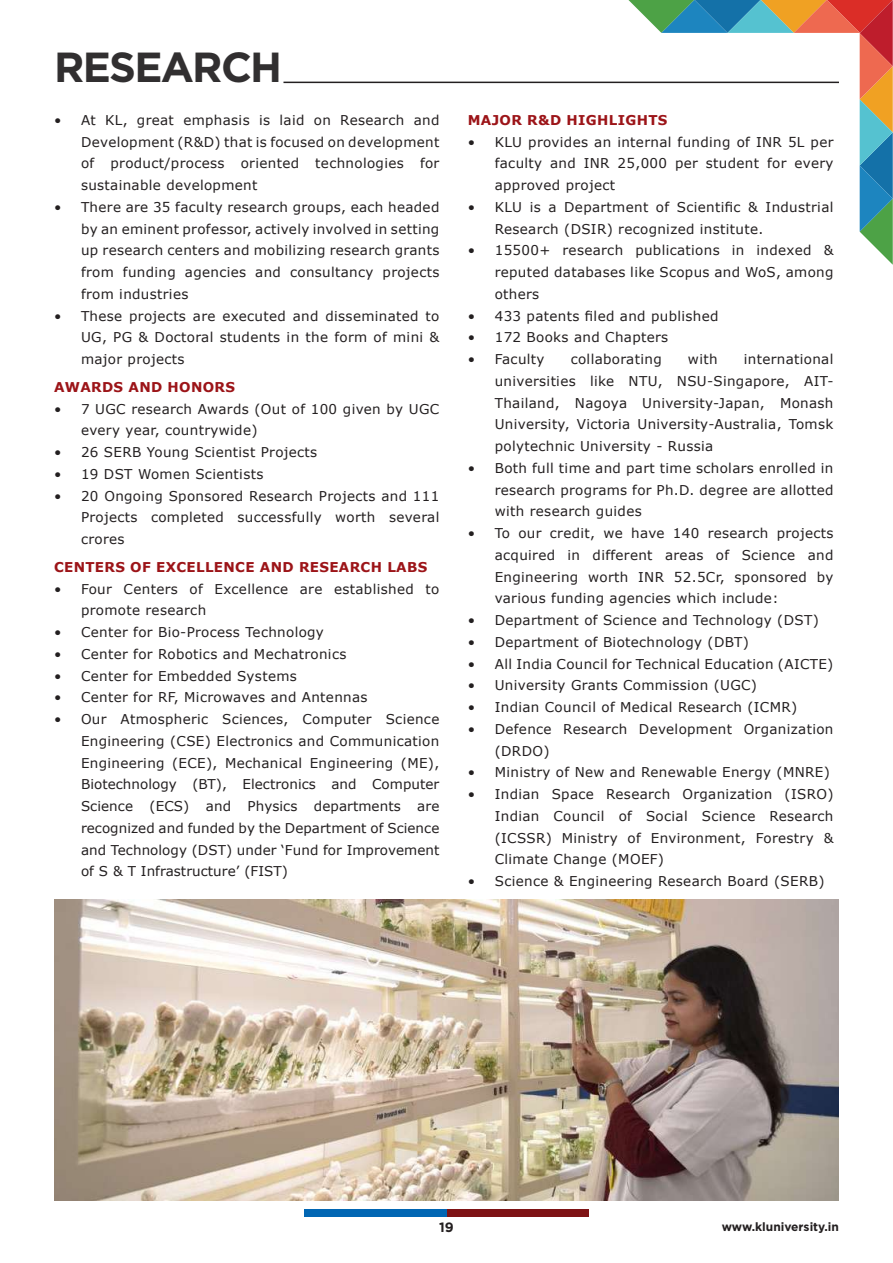
<style>
.page{position:relative;width:893px;height:1263px;background:#fff}
.page>*{position:absolute;margin:0;border:0;box-sizing:border-box;transform-origin:0 0}
.t1{font:700 42px "Gotham";letter-spacing:-.04em;color:#312f30}
.t2{font:13.5px/21.8px "Verdana";letter-spacing:.025em;color:#231f20;text-align:justify}
.t3{font:700 13.5px "Verdana";letter-spacing:.025em;color:#9c1418}
.t4{font:700 13.5px "Gotham";color:#231f20}
.t5{font:700 12px "Gotham";color:#231f20}
</style>
<div class="page">
<svg style="left:628px;top:0;width:265px;height:265px"></svg>
<div style="left:446px;top:1209px;width:143px;height:8px;background:#7e1315"></div>
<hr style="left:283px;top:82px;width:556px;height:1px;background:#231f20">
<img style="left:54px;top:900px;width:785px;height:301px">
<div style="left:304px;top:1209px;width:142px;height:8px;background:#0166b3"></div>
<h1 class="t1" style="left:54px;top:39px;width:230px">RESEARCH</h1>
<p class="t2" style="left:81px;top:109px;width:360px;text-indent:-27px">• At KL, great emphasis is laid on Research and Development (R&amp;D) that is focused on development of product/process oriented technologies for sustainable development</p>
<p class="t2" style="left:81px;top:196px;width:360px;text-indent:-27px">• There are 35 faculty research groups, each headed by an eminent professor, actively involved in setting up research centers and mobilizing research grants from funding agencies and consultancy projects from industries</p>
<p class="t2" style="left:81px;top:305px;width:360px;text-indent:-27px">• These projects are executed and disseminated to UG, PG &amp; Doctoral students in the form of mini &amp; major projects</p>
<p class="t3" style="left:54px;top:377px;width:183px">AWARDS AND HONORS</p>
<p class="t2" style="left:81px;top:398px;width:360px;text-indent:-27px">• 7 UGC research Awards (Out of 100 given by UGC every year, countrywide)</p>
<p class="t2" style="left:54px;top:441px;width:265px">• 26 SERB Young Scientist Projects</p>
<p class="t2" style="left:54px;top:463px;width:211px">• 19 DST Women Scientists</p>
<p class="t2" style="left:81px;top:485px;width:360px;text-indent:-27px">• 20 Ongoing Sponsored Research Projects and 111<br>Projects completed successfully worth several crores</p>
<p class="t3" style="left:54px;top:557px;width:375px">CENTERS OF EXCELLENCE AND RESEARCH LABS</p>
<p class="t2" style="left:81px;top:578px;width:360px;text-indent:-27px">• Four Centers of Excellence are established to promote research</p>
<p class="t2" style="left:54px;top:621px;width:271px">• Center for Bio-Process Technology</p>
<p class="t2" style="left:54px;top:643px;width:294px">• Center for Robotics and Mechatronics</p>
<p class="t2" style="left:54px;top:665px;width:244px">• Center for Embedded Systems</p>
<p class="t2" style="left:54px;top:686px;width:315px">• Center for RF, Microwaves and Antennas</p>
<p class="t2" style="left:81px;top:708px;width:360px;text-indent:-27px">• Our Atmospheric Sciences, Computer Science Engineering (CSE) Electronics and Communication Engineering (ECE), Mechanical Engineering (ME), Biotechnology (BT), Electronics and Computer Science (ECS) and Physics departments are recognized and funded by the Department of Science and Technology (DST) under ‘Fund for Improvement of S &amp; T Infrastructure’ (FIST)</p>
<p class="t3" style="left:468px;top:110px;width:201px">MAJOR R&amp;D HIGHLIGHTS</p>
<p class="t2" style="left:495px;top:131px;width:340px;text-indent:-27px">• KLU provides an internal funding of INR 5L per faculty and INR 25,000 per student for every approved project</p>
<p class="t2" style="left:495px;top:196px;width:340px;text-indent:-27px">• KLU is a Department of Scientific &amp; Industrial<br>Research (DSIR) recognized institute.</p>
<p class="t2" style="left:495px;top:239px;width:340px;text-indent:-27px">• 15500+ research publications in indexed &amp; reputed databases like Scopus and WoS, among others</p>
<p class="t2" style="left:468px;top:305px;width:252px">• 433 patents filed and published</p>
<p class="t2" style="left:468px;top:326px;width:202px">• 172 Books and Chapters</p>
<p class="t2" style="left:468px;top:348px;width:78px">• Faculty</p>
<p class="t2" style="left:571px;top:348px;width:93px">collaborating</p>
<p class="t2" style="left:688px;top:348px;width:31px">with</p>
<p class="t2" style="left:495px;top:348px;width:340px;text-indent:249px">international universities like NTU, NSU-Singapore, AIT-Thailand, Nagoya University-Japan, Monash University, Victoria University-Australia, Tomsk polytechnic University - Russia</p>
<p class="t2" style="left:495px;top:457px;width:340px;text-indent:-27px">• Both full time and part time scholars enrolled in research programs for Ph.D. degree are allotted with research guides</p>
<p class="t2" style="left:495px;top:522px;width:340px;text-indent:-27px">• To our credit, we have 140 research projects acquired in different areas of Science and Engineering worth INR 52.5Cr, sponsored by various funding agencies which include:</p>
<p class="t2" style="left:468px;top:609px;width:353px">• Department of Science and Technology (DST)</p>
<p class="t2" style="left:468px;top:631px;width:283px">• Department of Biotechnology (DBT)</p>
<p class="t2" style="left:468px;top:653px;width:367px">• All India Council for Technical Education (AICTE)</p>
<p class="t2" style="left:468px;top:674px;width:291px">• University Grants Commission (UGC)</p>
<p class="t2" style="left:468px;top:696px;width:331px">• Indian Council of Medical Research (ICMR)</p>
<p class="t2" style="left:495px;top:718px;width:340px;text-indent:-27px">• Defence Research Development Organization (DRDO)</p>
<p class="t2" style="left:468px;top:761px;width:364px">• Ministry of New and Renewable Energy (MNRE)</p>
<p class="t2" style="left:495px;top:783px;width:340px;text-indent:-27px">• Indian Space Research Organization (ISRO)<br>Indian Council of Social Science Research (ICSSR) Ministry of Environment, Forestry &amp; Climate Change (MOEF)</p>
<p class="t2" style="left:468px;top:870px;width:358px">• Science &amp; Engineering Research Board (SERB)</p>
<p class="t4" style="left:439px;top:1218px;width:16px">19</p>
<p class="t5" style="left:722px;top:1218px;width:119px">www.kluniversity.in</p>
</div>
